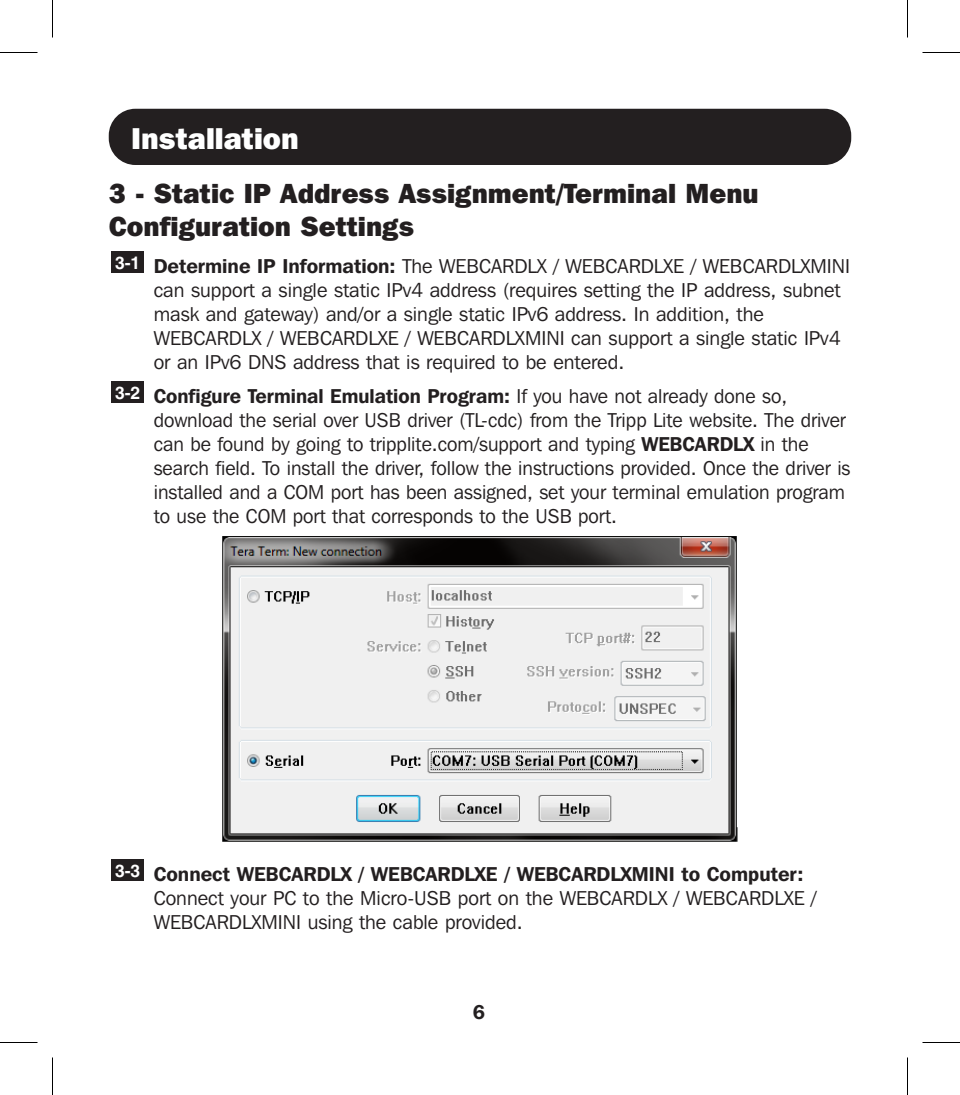
<style>
.page{position:relative;width:960px;height:1095px;background:#fff}
.page>*{position:absolute;margin:0;border:0;box-sizing:border-box;transform-origin:0 0}
.t1{font:800 30px "Franklin Gothic IT Cby BT";color:#fff}
.t2{font:800 27.5px/33px "Franklin Gothic IT Cby BT";color:#231f20}
.t3{font:20px/24px "Franklin Gothic IT Cby BT";color:#231f20}
.t4{font:600 20px "Franklin Gothic IT Cby BT";color:#231f20}
.t5{font:700 17.5px "Helvetica";color:#fff}
.s1{font-weight:600}
</style>
<div class="page">
<div style="left:109px;top:109px;width:742px;height:56px;background:#231f20;border-radius:27px"></div>
<div style="left:111px;top:252px;width:33px;height:21px;background:#231f20"></div>
<div style="left:111px;top:382px;width:33px;height:21px;background:#231f20"></div>
<img style="left:222px;top:536px;width:516px;height:306px">
<div style="left:111px;top:859px;width:33px;height:22px;background:#231f20"></div>
<hr style="left:0;top:52px;width:38px;height:1px;background:#000">
<hr style="left:922px;top:52px;width:38px;height:1px;background:#000">
<hr style="left:0;top:1042px;width:38px;height:1px;background:#000">
<hr style="left:922px;top:1042px;width:38px;height:1px;background:#000">
<hr style="left:52px;top:0;width:1px;height:38px;background:#000">
<hr style="left:52px;top:1058px;width:1px;height:37px;background:#000">
<hr style="left:907px;top:0;width:1px;height:38px;background:#000">
<hr style="left:907px;top:1058px;width:1px;height:37px;background:#000">
<p class="t1" style="left:131px;top:119px;width:169px">Installation</p>
<p class="t2" style="left:109px;top:177px;width:651px">3 - Static IP Address Assignment/Terminal Menu<br>Configuration Settings</p>
<p class="t5" style="left:115px;top:252px;width:27px">3-1</p>
<p class="t3" style="left:154px;top:254px;width:698px"><span class="s1">Determine IP Information:</span> The WEBCARDLX / WEBCARDLXE / WEBCARDLXMINI can support a single static IPv4 address (requires setting the IP address, subnet mask and gateway) and/or a single static IPv6 address. In addition, the WEBCARDLX / WEBCARDLXE / WEBCARDLXMINI can support a single static IPv4 or an IPv6 DNS address that is required to be entered.</p>
<p class="t5" style="left:115px;top:382px;width:27px">3-2</p>
<p class="t3" style="left:154px;top:384px;width:698px"><span class="s1">Configure Terminal Emulation Program:</span> If you have not already done so, download the serial over USB driver (TL-cdc) from the Tripp Lite website. The driver can be found by going to tripplite.com/support and typing <span class="s1">WEBCARDLX</span> in the search field. To install the driver, follow the instructions provided. Once the driver is installed and a COM port has been assigned, set your terminal emulation program to use the COM port that corresponds to the USB port.</p>
<p class="t5" style="left:115px;top:860px;width:27px">3-3</p>
<p class="t3" style="left:154px;top:861px;width:664px"><span class="s1">Connect WEBCARDLX / WEBCARDLXE / WEBCARDLXMINI to Computer:<br></span>Connect your PC to the Micro-USB port on the WEBCARDLX / WEBCARDLXE /<br>WEBCARDLXMINI using the cable provided.</p>
<p class="t4" style="left:473px;top:999px;width:14px">6</p>
</div>
